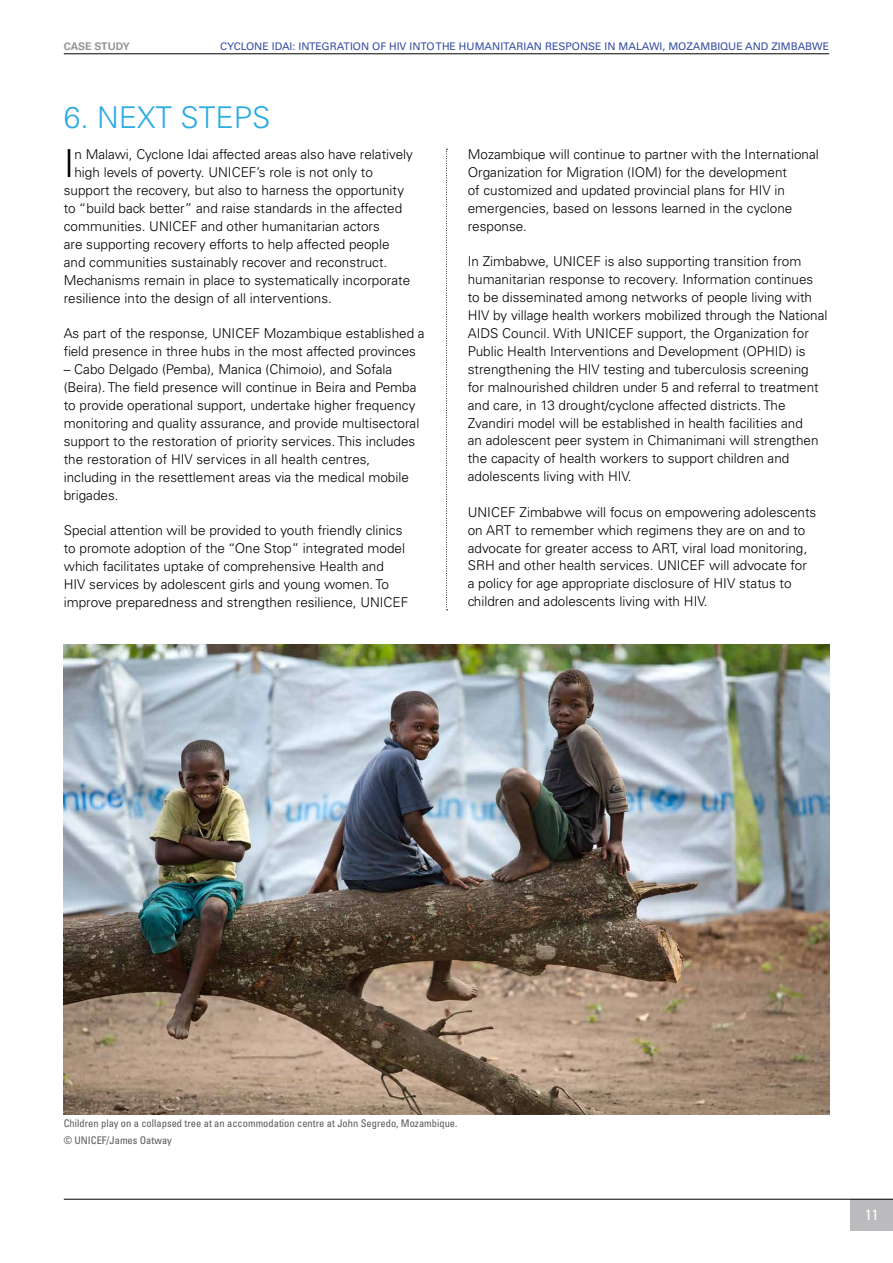
<style>
.page{position:relative;width:893px;height:1263px;background:#fff}
.page>*{position:absolute;margin:0;border:0;box-sizing:border-box;transform-origin:0 0}
.t1{font:300 38.4px "Univers LT Std";color:#000}
.t2{font:300 30px "Univers LT Std";color:#2cace2}
.t3{font:condensed 15px "Univers LT Std";color:#fff}
.t4{font:300 13.5px/18px "Univers LT Std";color:#000}
.t5{font:condensed 10.5px/16.8px "Univers LT Std";color:#58595b}
.t6{font:10.5px "Univers LT Std";color:#374ea2}
.t7{font:700 10.5px "Univers LT Std";color:#939598}
</style>
<div class="page">
<div style="left:850px;top:1199px;width:43px;height:31px;background:#bbbbbd"></div>
<hr style="left:64px;top:1199px;width:829px;height:1px;background:#000">
<hr style="left:64px;top:54px;width:765px;height:1px;background:#000">
<svg style="left:446px;top:149px;width:1px;height:461px"></svg>
<img style="left:64px;top:644px;width:765px;height:470px">
<p class="t7" style="left:64px;top:40px;width:67px">CASE STUDY</p>
<p class="t6" style="left:220px;top:40px;width:137px">CYCLONE IDAI: INTEGRATION</p>
<p class="t6" style="left:372px;top:40px;width:158px">OF HIV INTO THE H UMANITARIAN</p>
<p class="t6" style="left:545px;top:40px;width:82px">RESPONSE IN MALA</p>
<p class="t6" style="left:649px;top:40px;width:105px">WI, MOZAMBIQUE AND</p>
<p class="t6" style="left:771px;top:40px;width:58px">ZI MBABWE</p>
<h2 class="t2" style="left:64px;top:99px;width:136px">6. Next steps</h2>
<h1 class="t1" style="left:64px;top:140px;width:12px">I</h1>
<p class="t4" style="left:74px;top:145px;width:340px">n M alawi, Cyclone Idai affected areas also have relatively</p>
<p class="t4" style="left:74px;top:163px;width:300px">high levels of poverty. UNICEF’s role is not only to</p>
<p class="t4" style="left:64px;top:181px;width:342px">support the recovery, but also to harness the opportunity</p>
<p class="t4" style="left:64px;top:199px;width:340px">to “build back better” and raise standards in the affected</p>
<p class="t4" style="left:64px;top:217px;width:318px">communities. UNICEF and other humanitarian actors</p>
<p class="t4" style="left:64px;top:235px;width:327px">are supporting recovery efforts to help affected people</p>
<p class="t4" style="left:64px;top:253px;width:325px">and communities sustainably recover and reconstruct.</p>
<p class="t4" style="left:64px;top:271px;width:348px">M echanisms remain in place to systematically incorporate</p>
<p class="t4" style="left:64px;top:289px;width:270px">resilience into the design of all interventions.</p>
<p class="t4" style="left:64px;top:324px;width:362px">As part of the response, UNICEF Mozambique established a field presence in three hubs in the most affected provinces</p>
<p class="t4" style="left:64px;top:360px;width:357px">– Cabo Delgado (Pemba), Manica (Chimoio), and Sofala (Beira). The field presence will continue in Beira and Pemba to provide operational support, undertake higher frequency monitoring and quality assurance, and provide multisectoral support to the restoration of priority services. This includes the restoration of HIV services in all health centres, including in the resettlement areas via the medical mobile brigades.</p>
<p class="t4" style="left:64px;top:521px;width:346px">Special attention will be provided to youth friendly clinics to promote adoption of the “One Stop” integrated model which facilitates uptake of comprehensive Health and HIV services by adolescent girls and young women. To improve preparedness and strengthen resilience, UNICEF</p>
<p class="t4" style="left:468px;top:145px;width:353px">Mozambique will continue to partner with the International Organization for M igration (IOM) for the development<br>of customized and updated provincial plans for HIV in emergencies, based on lessons learned in the cyclone response.</p>
<p class="t4" style="left:468px;top:252px;width:361px">In Zimbabwe, UNICEF is also supporting transition from humanitarian response to recovery. Information continues to be disseminated among networks of people living with HIV by village health workers mobilized through the National AIDS Council. With UNICEF support, the Organization for Public Health Interventions and Development (OPHID) is strengthening the HIV testing and tuberculosis screening for malnourished children under 5 and referral to treatment and care, in 13 drought/cyclone affected districts. The Zvandiri model will be established in health facilities and<br>an adolescent peer system in Chimanimani will strengthen the capacity of health workers to support children and adolescents living with HIV.</p>
<p class="t4" style="left:468px;top:503px;width:350px">UNICEF Zimbabwe will focus on empowering adolescents on ART to remember which regimens they are on and to advocate for greater access to ART, viral load monitoring, SR H and other health services. UNICEF will advocate for a policy for age appropriate disclosure of HIV status to children and adolescents living with HIV.</p>
<p class="t5" style="left:64px;top:1115px;width:395px">Children play on a collapsed tree at an accommodation centre at John Segredo, Mozambique. © UNICEF/James Oatway</p>
<p class="t3" style="left:865px;top:1205px;width:15px">11</p>
</div>
